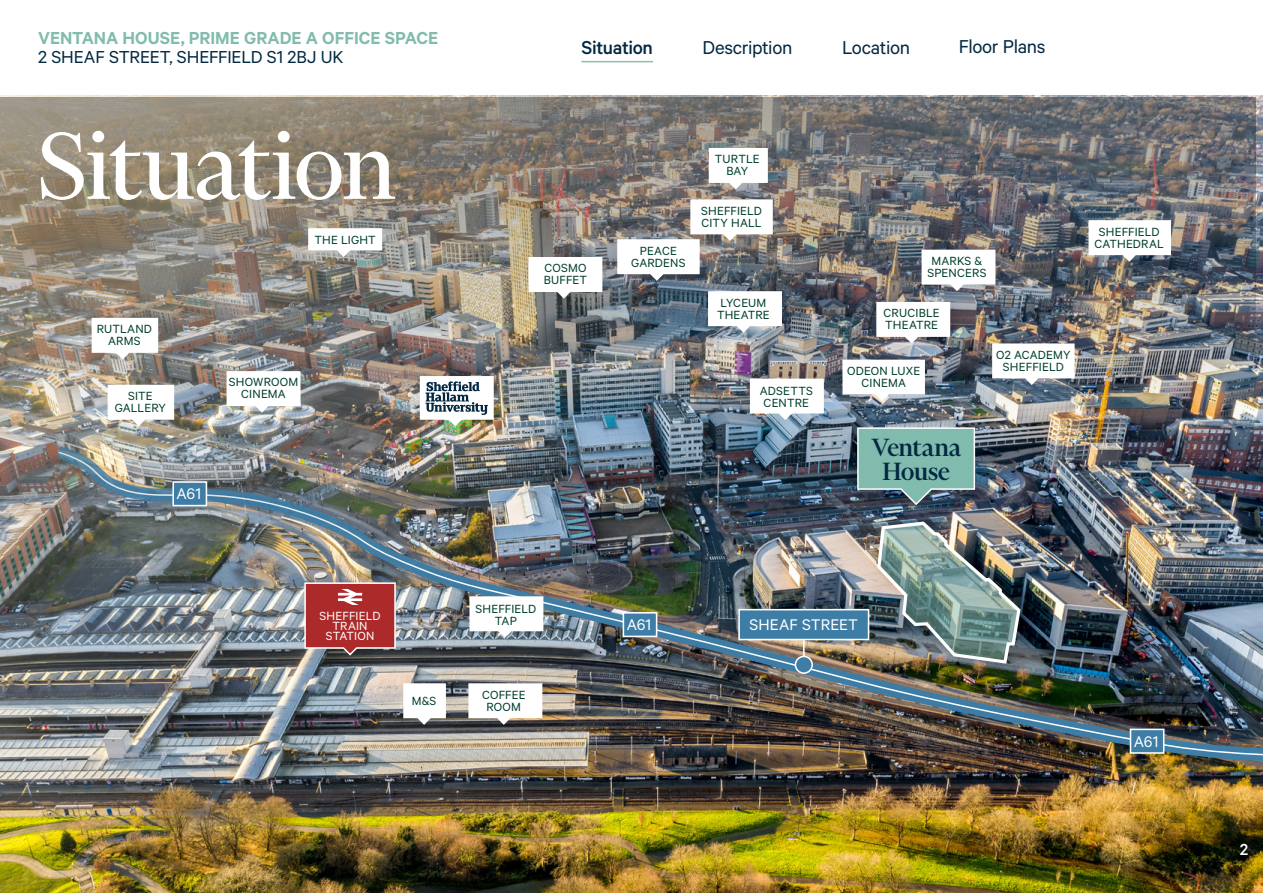
<style>
.page{position:relative;width:1263px;height:893px;background:#fff}
.page>*{position:absolute;margin:0;border:0;box-sizing:border-box;transform-origin:0 0}
.t1{font:108.6px "Financier Display";letter-spacing:-.015em;color:#fff}
.t2{font:500 28.5px/24px "Financier Display";letter-spacing:-.01em;color:#032842;text-align:center}
.t3{font:21px "Calibre";letter-spacing:-.015em;color:#032842}
.t4{font:500 21px "Calibre";letter-spacing:-.02em;color:#032842}
.t5{font:600 19.5px "Calibre";color:#80bbad}
.t6{font:19.5px "Calibre";letter-spacing:-.005em;color:#032842}
.t7{font:500 18px "Calibre";color:#fff}
.t8{font:17.4px "Calibre";letter-spacing:.005em;color:#fff}
.t9{font:13.35px/12px "Calibre";letter-spacing:.01em;color:#003f2d;text-align:center}
.t10{font:13.35px/10.2px "Calibre";letter-spacing:.01em;color:#fff;text-align:center}
</style>
<div class="page">
<img style="left:0;top:95px;width:1263px;height:798px">
<img style="left:0;top:97px;width:1256px;height:333px">
<hr style="left:581px;top:61px;width:72px;height:1px;background:#8abeaf">
<svg style="left:876px;top:302px;width:74px;height:41px"></svg>
<svg style="left:708px;top:291px;width:74px;height:42px"></svg>
<svg style="left:921px;top:250px;width:74px;height:41px"></svg>
<svg style="left:992px;top:343px;width:82px;height:42px"></svg>
<svg style="left:617px;top:199px;width:156px;height:82px"></svg>
<svg style="left:709px;top:148px;width:59px;height:42px"></svg>
<svg style="left:842px;top:360px;width:83px;height:41px"></svg>
<svg style="left:1088px;top:220px;width:83px;height:42px"></svg>
<svg style="left:227px;top:371px;width:74px;height:42px"></svg>
<svg style="left:108px;top:385px;width:66px;height:41px"></svg>
<svg style="left:92px;top:318px;width:66px;height:41px"></svg>
<svg style="left:528px;top:257px;width:74px;height:42px"></svg>
<svg style="left:308px;top:228px;width:74px;height:29px"></svg>
<svg style="left:856px;top:427px;width:120px;height:10px"></svg>
<img style="left:43px;top:437px;width:1220px;height:326px">
<img style="left:57px;top:450px;width:1206px;height:307px">
<div style="left:172px;top:481px;width:35px;height:25px;background:#3d7da6;border:2px solid #fff"></div>
<div style="left:623px;top:612px;width:34px;height:25px;background:#3d7da6;border:2px solid #fff"></div>
<div style="left:1130px;top:729px;width:34px;height:25px;background:#3d7da6;border:2px solid #fff"></div>
<div style="left:795px;top:656px;width:17px;height:17px;background:#3d7da6;border-radius:50%"></div>
<div style="left:795px;top:656px;width:18px;height:18px;border:2px solid #fff;border-radius:50%"></div>
<hr style="left:803px;top:621px;width:2px;height:36px;background:#fff">
<div style="left:738px;top:609px;width:131px;height:31px;background:#3d7da6;border:2px solid #fff"></div>
<svg style="left:420px;top:376px;width:74px;height:50px"></svg>
<svg style="left:469px;top:596px;width:74px;height:42px"></svg>
<svg style="left:750px;top:379px;width:74px;height:41px"></svg>
<h3 class="t5" style="left:38px;top:26px;width:401px">VENTANA HOUSE, PRIME GRADE A OFFICE SPACE</h3>
<h3 class="t6" style="left:38px;top:46px;width:307px">2 SHEAF STREET, SHEFFIELD S1 2BJ UK</h3>
<h1 class="t1" style="left:38px;top:109px;width:359px">Situation</h1>
<p class="t9" style="left:314px;top:233px;width:63px">THE LIGHT</p>
<p class="t9" style="left:97px;top:323px;width:57px">RUTLAND<br>ARMS</p>
<p class="t9" style="left:229px;top:376px;width:71px">SHOWROOM</p>
<p class="t9" style="left:128px;top:389px;width:26px">SITE</p>
<p class="t9" style="left:241px;top:388px;width:46px">CINEMA</p>
<p class="t9" style="left:115px;top:401px;width:53px">GALLERY</p>
<h3 class="t8" style="left:176px;top:484px;width:26px">A61</h3>
<h3 class="t4" style="left:581px;top:35px;width:73px">Situation</h3>
<h3 class="t3" style="left:703px;top:35px;width:91px">Description</h3>
<h3 class="t3" style="left:842px;top:35px;width:70px">Location</h3>
<h3 class="t3" style="left:959px;top:34px;width:88px">Floor Plans</h3>
<p class="t9" style="left:544px;top:262px;width:45px;text-align:left">COSMO<br>BUFFET</p>
<p class="t9" style="left:631px;top:244px;width:56px">PEACE<br>GARDENS</p>
<p class="t9" style="left:715px;top:153px;width:46px">TURTLE<br>BAY</p>
<p class="t9" style="left:701px;top:204px;width:62px;text-align:left">SHEFFIELD<br>CITY HALL</p>
<p class="t9" style="left:717px;top:296px;width:54px;text-align:left">LYCEUM<br>THEATRE</p>
<p class="t9" style="left:760px;top:384px;width:55px;text-align:left">ADSETTS<br>CENTRE</p>
<p class="t9" style="left:927px;top:254px;width:61px">MARKS &amp;<br>SPENCERS</p>
<p class="t9" style="left:884px;top:307px;width:58px;text-align:left">CRUCIBLE<br>THEATRE</p>
<p class="t9" style="left:847px;top:364px;width:75px">ODEON LUXE<br>CINEMA</p>
<p class="t9" style="left:996px;top:348px;width:76px">O2 ACADEMY<br>SHEFFIELD</p>
<h2 class="t2" style="left:871px;top:435px;width:91px">Ventana<br>House</h2>
<p class="t9" style="left:1094px;top:225px;width:71px">SHEFFIELD<br>CATHEDRAL</p>
<p class="t10" style="left:320px;top:610px;width:62px">SHEFFIELD<br>TRAIN<br>STATION</p>
<p class="t9" style="left:412px;top:694px;width:26px">M&amp;S</p>
<p class="t9" style="left:475px;top:602px;width:62px">SHEFFIELD<br>TAP</p>
<p class="t9" style="left:482px;top:688px;width:45px">COFFEE<br>ROOM</p>
<h3 class="t8" style="left:627px;top:615px;width:26px">A61</h3>
<h3 class="t8" style="left:749px;top:615px;width:110px">SHEAF STREET</h3>
<h3 class="t8" style="left:1134px;top:731px;width:26px">A61</h3>
<h3 class="t7" style="left:1240px;top:839px;width:10px">2</h3>
</div>
